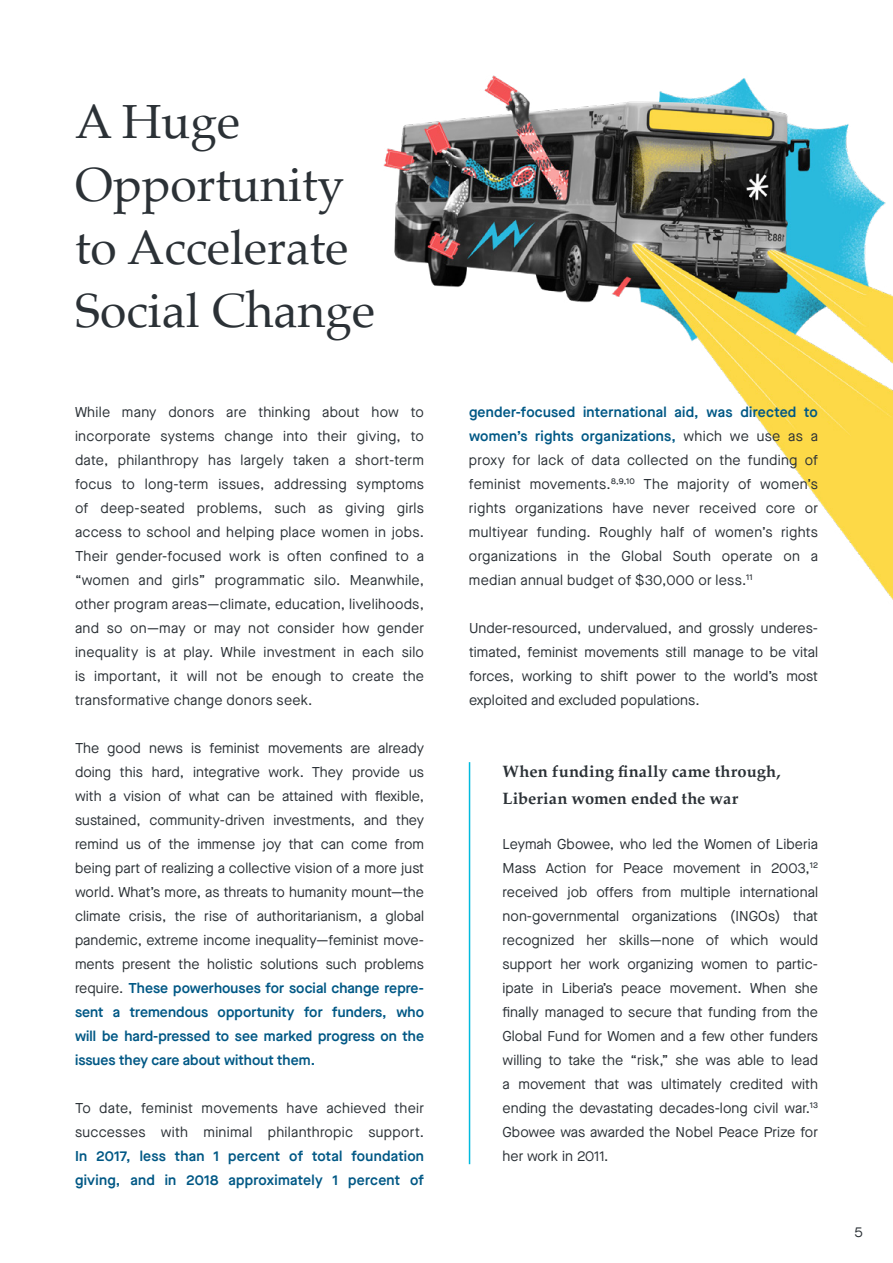
<style>
.page{position:relative;width:893px;height:1263px;background:#fff}
.page>*{position:absolute;margin:0;border:0;box-sizing:border-box;transform-origin:0 0}
.t1{font:48px/63px "Palatino";color:#2b3136}
.t2{font:700 16.5px/27px "Palatino";letter-spacing:.005em;color:#2b3136}
.t3{font:14.25px/24px "Maison Neue";letter-spacing:.005em;color:#2b3136;text-align:justify}
.t4{font:600 14.25px/24px "Maison Neue";letter-spacing:.015em;color:#005885}
.s1{font-weight:600;color:#005885}
</style>
<div class="page">
<img style="left:383px;top:76px;width:510px;height:524px">
<hr style="left:469px;top:762px;width:1px;height:402px;background:#00bade">
<h1 class="t1" style="left:75px;top:90px;width:302px">A Huge<br>Opportunity to Accelerate<br>Social Change</h1>
<p class="t3" style="left:75px;top:400px;width:351px">While many donors are thinking about how to incorporate systems change into their giving, to date, philanthropy has largely taken a short-term focus to long-term issues, addressing symptoms of deep-seated problems, such as giving girls access to school and helping place women in jobs.<br>Their gender-focused work is often confined to a “women and girls” programmatic silo. Meanwhile, other program areas—climate, education, livelihoods, and so on—may or may not consider how gender inequality is at play. While investment in each silo is important, it will not be enough to create the transformative change donors seek.</p>
<p class="t3" style="left:75px;top:736px;width:351px">The good news is feminist movements are already doing this hard, integrative work. They provide us with a vision of what can be attained with flexible, sustained, community-driven investments, and they remind us of the immense joy that can come from being part of realizing a collective vision of a more just world. What’s more, as threats to humanity mount—the climate crisis, the rise of authoritarianism, a global pandemic, extreme income inequality—feminist move&shy;ments present the holistic solutions such problems require. <span class="s1">These powerhouses for social change repre&shy;sent a tremendous opportunity for funders, who will be hard-pressed to see marked progress on the issues they care about without them.</span></p>
<p class="t3" style="left:75px;top:1096px;width:350px">To date, feminist movements have achieved their successes with minimal philanthropic support.</p>
<p class="t4" style="left:75px;top:1144px;width:350px">In 2017, less than 1 percent of total foundation giving, and in 2018 approximately 1 percent of</p>
<p class="t3" style="left:469px;top:400px;width:350px"><span class="s1">gender-focused international aid, was directed to women’s rights organizations,</span> which we use as a proxy for lack of data collected on the funding of feminist movements.<sup>8,9,10</sup> The majority of women’s rights organizations have never received core or multiyear funding. Roughly half of women’s rights organizations in the Global South operate on a median annual budget of $30,000 or less.<sup>11</sup></p>
<p class="t3" style="left:469px;top:616px;width:351px">Under-resourced, undervalued, and grossly underes&shy;timated, feminist movements still manage to be vital forces, working to shift power to the world’s most exploited and excluded populations.</p>
<p class="t2" style="left:502px;top:758px;width:280px">When funding finally came through,<br>Liberian women ended the war</p>
<p class="t3" style="left:502px;top:832px;width:317px">Leymah Gbowee, who led the Women of Liberia Mass Action for Peace movement in 2003,<sup>12 </sup>received job offers from multiple international non-governmental organizations (INGOs) that recognized her skills—none of which would support her work organizing women to partic&shy;ipate in Liberia’s peace movement. When she finally managed to secure that funding from the Global Fund for Women and a few other funders willing to take the “risk,” she was able to lead a movement that was ultimately credited with ending the devastating decades-long civil war.<sup>13<br></sup>Gbowee was awarded the Nobel Peace Prize for her work in 2011.</p>
<p class="t3" style="left:854px;top:1219px;width:10px">5</p>
</div>
